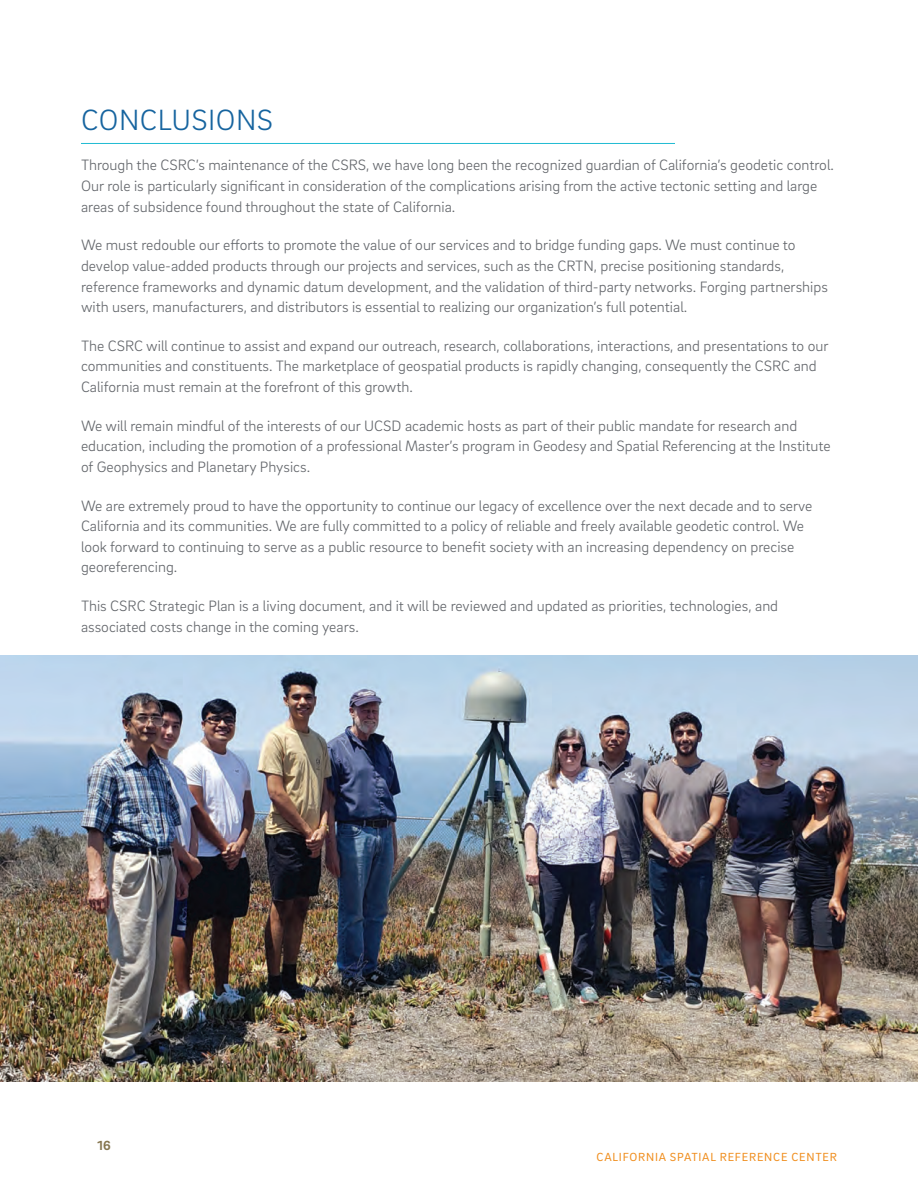
<style>
.page{position:relative;width:918px;height:1188px;background:#fff}
.page>*{position:absolute;margin:0;border:0;box-sizing:border-box;transform-origin:0 0}
.secondheader{font:300 30px "Brix Sans";letter-spacing:.015em;color:#16649f}
.text{font:300 15.3px/20.5px "Brix Sans";color:#63666b}
.t1{font:700 13.5px "Brix Sans";color:#86764f}
.t2{font:12px "Brix Sans";letter-spacing:.065em;color:#f08f20}
</style>
<div class="page">
<hr style="left:81px;top:143px;width:594px;height:1px;background:#20bbd2">
<img style="left:0;top:656px;width:918px;height:426px">
<p class="secondheader" style="left:81px;top:100px;width:194px">CONCLUSIONS</p>
<p class="text" style="left:81px;top:154px;width:754px">Through the CSRC’s maintenance of the CSRS, we have long been the recognized guardian of California’s geodetic control.<br>Our role is particularly significant in consideration of the complications arising from the active tectonic setting and large areas of subsidence found throughout the state of California.</p>
<p class="text" style="left:81px;top:234px;width:748px">We must redouble our efforts to promote the value of our services and to bridge funding gaps. We must continue to develop value-added products through our projects and services, such as the CRTN, precise positioning standards, reference frameworks and dynamic datum development, and the validation of third-party networks. Forging partnerships with users, manufacturers, and distributors is essential to realizing our organization’s full potential.</p>
<p class="text" style="left:81px;top:335px;width:749px">The CSRC will continue to assist and expand our outreach, research, collaborations, interactions, and presentations to our communities and constituents. The marketplace of geospatial products is rapidly changing, consequently the CSRC and<br>California must remain at the forefront of this growth.</p>
<p class="text" style="left:81px;top:415px;width:751px">We will remain mindful of the interests of our UCSD academic hosts as part of their public mandate for research and education, including the promotion of a professional Master’s program in Geodesy and Spatial Referencing at the Institute of Geophysics and Planetary Physics.</p>
<p class="text" style="left:81px;top:495px;width:733px">We are extremely proud to have the opportunity to continue our legacy of excellence over the next decade and to serve California and its communities. We are fully committed to a policy of reliable and freely available geodetic control. We look forward to continuing to serve as a public resource to benefit society with an increasing dependency on precise georeferencing.</p>
<p class="text" style="left:81px;top:595px;width:699px">This CSRC Strategic Plan is a living document, and it will be reviewed and updated as priorities, technologies, and associated costs change in the coming years.</p>
<p class="t1" style="left:98px;top:1137px;width:15px">16</p>
<p class="t2" style="left:597px;top:1149px;width:242px">CALIFORNIA SPATIAL REFERENCE CENTER</p>
</div>
